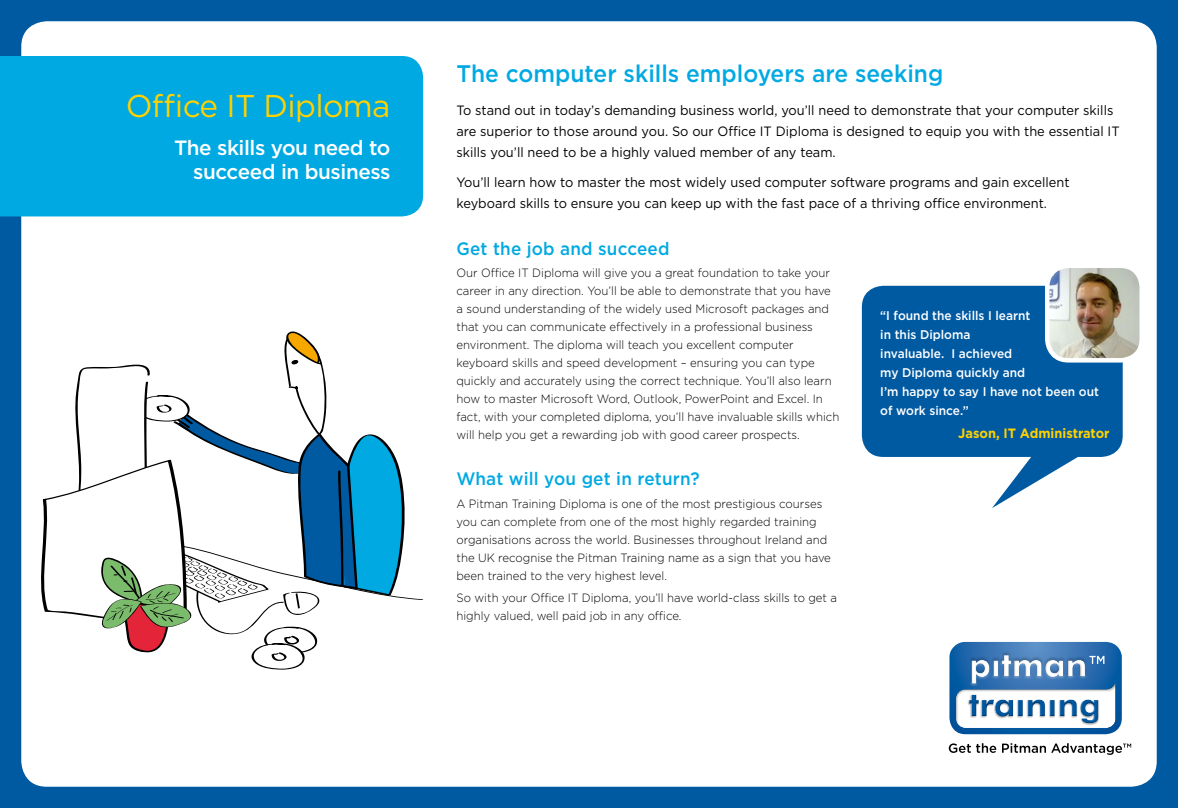
<style>
.page{position:relative;width:1178px;height:808px;background:#005aa2}
.page>*{position:absolute;margin:0;border:0;box-sizing:border-box;transform-origin:0 0}
.t1{font:31.5px "Gotham";letter-spacing:-.02em;color:#ffd100}
.t2{font:500 24px "Gotham";color:#00a9e2;scale:.95 1}
.t3{font:500 20.7px/24.8px "Gotham";letter-spacing:-.02em;color:#fff;text-align:right}
.t4{font:500 18px "Gotham";letter-spacing:.01em;color:#00a9e2;scale:.95 1}
.t5{font:13.5px/21px "Gotham";color:#000;scale:.95 1}
.t6{font:700 13.5px "Gotham";color:#ffd100;scale:.95 1}
.t7{font:500 12.6px/18.9px "Gotham";color:#fff;scale:.95 1}
.t8{font:300 12px/18px "Gotham";color:#000;scale:.95 1}
</style>
<div class="page">
<div style="left:21px;top:21px;width:1136px;height:766px;background:#fff;border-radius:26px"></div>
<div style="left:0;top:56px;width:423px;height:160px;background:#00a9e2"></div>
<div style="left:862px;top:286px;width:261px;height:171px;background:#005aa2;border-radius:21px"></div>
<svg style="left:992px;top:456px;width:106px;height:52px"></svg>
<img style="left:1050px;top:268px;width:89px;height:90px">
<div style="left:1045px;top:263px;width:99px;height:100px;border:4px solid #fff;border-radius:21px"></div>
<svg style="left:41px;top:331px;width:382px;height:339px"></svg>
<svg style="left:949px;top:743px;width:182px;height:12px"></svg>
<svg style="left:949px;top:642px;width:173px;height:92px"></svg>
<h1 class="t1" style="left:126px;top:86px;width:266px">Office IT Diploma</h1>
<h3 class="t3" style="left:174px;top:135px;width:218px">The skills you need to succeed in business</h3>
<h2 class="t2" style="left:456px;top:58px;width:514px">The computer skills employers are seeking</h2>
<p class="t5" style="left:456px;top:100px;width:699px">To stand out in today’s demanding business world, you’ll need to demonstrate that your computer skills are superior to those around you. So our Office IT Diploma is designed to equip you with the essential IT skills you’ll need to be a highly valued member of any team.</p>
<p class="t5" style="left:456px;top:171px;width:647px">You’ll learn how to master the most widely used computer software programs and gain excellent keyboard skills to ensure you can keep up with the fast pace of a thriving office environment.</p>
<h3 class="t4" style="left:456px;top:236px;width:226px">Get the job and succeed</h3>
<p class="t8" style="left:456px;top:263px;width:405px">Our Office IT Diploma will give you a great foundation to take your career in any direction. You’ll be able to demonstrate that you have a sound understanding of the widely used Microsoft packages and that you can communicate effectively in a professional business environment. The diploma will teach you excellent computer keyboard skills and speed development – ensuring you can type quickly and accurately using the correct technique. You’ll also learn how to master Microsoft Word, Outlook, PowerPoint and Excel. In fact, with your completed diploma, you’ll have invaluable skills which will help you get a rewarding job with good career prospects.</p>
<h3 class="t4" style="left:456px;top:467px;width:257px">What will you get in return?</h3>
<p class="t8" style="left:456px;top:494px;width:396px">A Pitman Training Diploma is one of the most prestigious courses you can complete from one of the most highly regarded training organisations across the world. Businesses throughout Ireland and the UK recognise the Pitman Training name as a sign that you have been trained to the very highest level.</p>
<p class="t8" style="left:456px;top:588px;width:402px">So with your Office IT Diploma, you’ll have world-class skills to get a highly valued, well paid job in any office.</p>
<p class="t7" style="left:880px;top:306px;width:232px">“I found the skills I learnt<br>in this Diploma<br>invaluable. I achieved<br>my Diploma quickly and<br>I’m happy to say I have not been out of work since.”</p>
<p class="t6" style="left:958px;top:424px;width:161px">Jason, IT Administrator</p>
</div>
